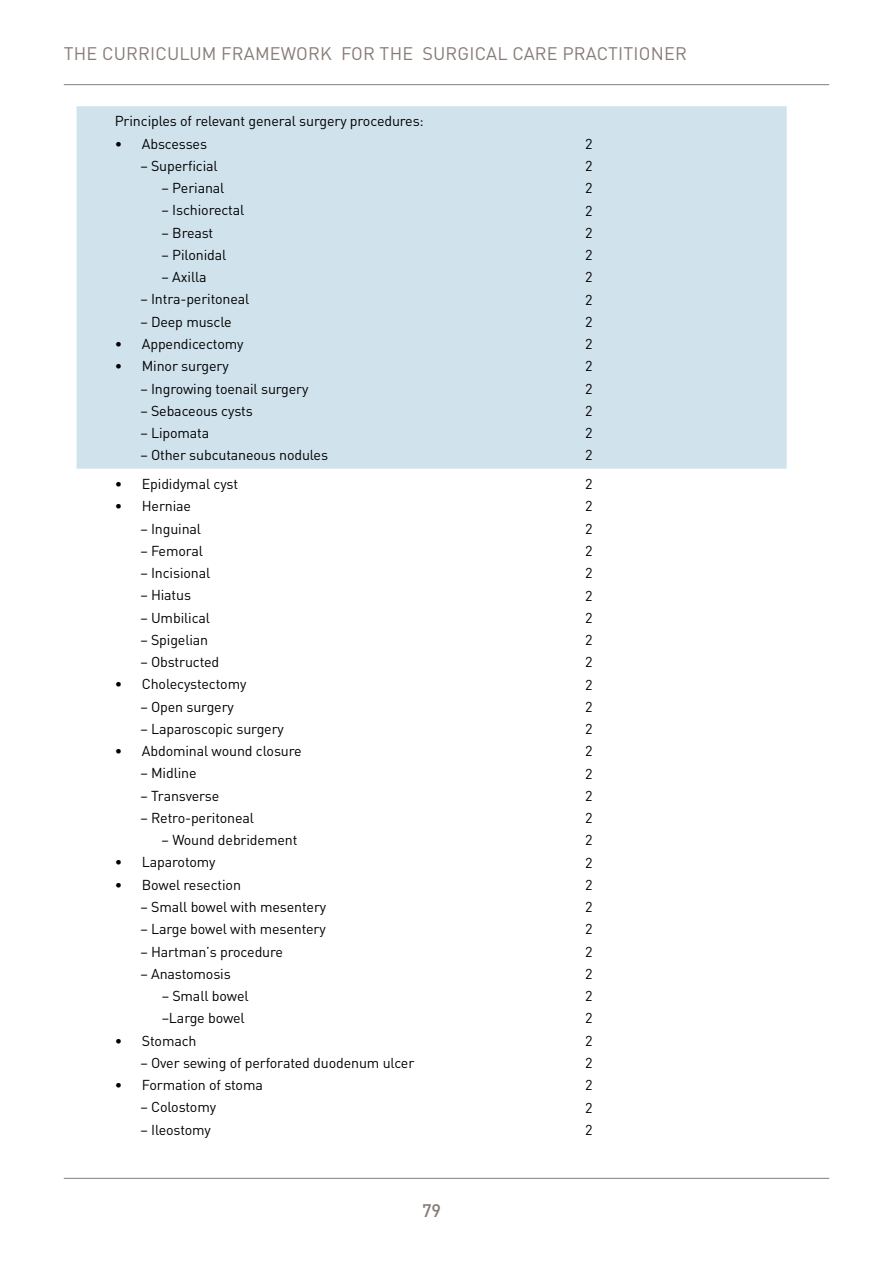
<style>
.page{position:relative;width:893px;height:1263px;background:#fff}
.page>*{position:absolute;margin:0;border:0;box-sizing:border-box;transform-origin:0 0}
.t1{font:18px "DIN Pro";letter-spacing:.01em;color:#877b77}
.t2{font:500 18px "DIN Pro";color:#877b77}
.t3{font:14.25px/22.2px "DIN";letter-spacing:-.01em;color:#000;text-align:justify}
</style>
<div class="page">
<div style="left:77px;top:106px;width:710px;height:363px;background:#d0e2ec"></div>
<hr style="left:64px;top:1178px;width:765px;height:1px;background:#877b77">
<hr style="left:64px;top:84px;width:765px;height:1px;background:#877b77">
<p class="t1" style="left:64px;top:41px;width:624px">THE CURRICULUM FRAMEWORK FOR THE SURGICAL CARE PRACTITIONER</p>
<p class="t3" style="left:115px;top:110px;width:311px">Principles of relevant general surgery procedures:</p>
<p class="t3" style="left:115px;top:132px;width:94px">• Abscesses</p>
<p class="t3" style="left:140px;top:154px;width:79px">– Superficial</p>
<p class="t3" style="left:162px;top:177px;width:64px">– Perianal</p>
<p class="t3" style="left:162px;top:199px;width:84px">– Ischiorectal</p>
<p class="t3" style="left:162px;top:221px;width:53px">– Breast</p>
<p class="t3" style="left:162px;top:243px;width:66px">– Pilonidal</p>
<p class="t3" style="left:162px;top:266px;width:47px">– Axilla</p>
<p class="t3" style="left:140px;top:288px;width:111px">– Intra-peritoneal</p>
<p class="t3" style="left:140px;top:310px;width:93px">– Deep muscle</p>
<p class="t3" style="left:115px;top:332px;width:130px">• Appendicectomy</p>
<p class="t3" style="left:115px;top:355px;width:115px">• Minor surgery</p>
<p class="t3" style="left:140px;top:377px;width:170px">– Ingrowing toenail surgery</p>
<p class="t3" style="left:140px;top:399px;width:114px">– Sebaceous cysts</p>
<p class="t3" style="left:140px;top:421px;width:70px">– Lipomata</p>
<p class="t3" style="left:140px;top:444px;width:189px">– Other subcutaneous nodules</p>
<p class="t3" style="left:115px;top:472px;width:125px">• Epididymal cyst</p>
<p class="t3" style="left:115px;top:495px;width:78px">• Herniae</p>
<p class="t3" style="left:140px;top:517px;width:62px">– Inguinal</p>
<p class="t3" style="left:140px;top:539px;width:64px">– Femoral</p>
<p class="t3" style="left:140px;top:561px;width:71px">– Incisional</p>
<p class="t3" style="left:140px;top:584px;width:52px">– Hiatus</p>
<p class="t3" style="left:140px;top:606px;width:71px">– Umbilical</p>
<p class="t3" style="left:140px;top:628px;width:69px">– Spigelian</p>
<p class="t3" style="left:140px;top:651px;width:81px">– Obstructed</p>
<p class="t3" style="left:115px;top:673px;width:133px">• Cholecystectomy</p>
<p class="t3" style="left:140px;top:695px;width:95px">– Open surgery</p>
<p class="t3" style="left:140px;top:717px;width:145px">– Laparoscopic surgery</p>
<p class="t3" style="left:115px;top:740px;width:188px">• Abdominal wound closure</p>
<p class="t3" style="left:140px;top:762px;width:58px">– Midline</p>
<p class="t3" style="left:140px;top:784px;width:81px">– Transverse</p>
<p class="t3" style="left:140px;top:806px;width:115px">– Retro-peritoneal</p>
<p class="t3" style="left:162px;top:829px;width:137px">– Wound debridement</p>
<p class="t3" style="left:115px;top:851px;width:102px">• Laparotomy</p>
<p class="t3" style="left:115px;top:873px;width:128px">• Bowel resection</p>
<p class="t3" style="left:140px;top:895px;width:187px">– Small bowel with mesentery</p>
<p class="t3" style="left:140px;top:918px;width:187px">– Large bowel with mesentery</p>
<p class="t3" style="left:140px;top:940px;width:144px">– Hartman’s procedure</p>
<p class="t3" style="left:140px;top:962px;width:92px">– Anastomosis</p>
<p class="t3" style="left:162px;top:984px;width:88px">– Small bowel –Large bowel</p>
<p class="t3" style="left:115px;top:1029px;width:83px">• Stomach</p>
<p class="t3" style="left:140px;top:1051px;width:275px">– Over sewing of perforated duodenum ulcer</p>
<p class="t3" style="left:115px;top:1073px;width:150px">• Formation of stoma</p>
<p class="t3" style="left:140px;top:1096px;width:77px">– Colostomy</p>
<p class="t3" style="left:140px;top:1118px;width:72px">– Ileostomy</p>
<p class="t2" style="left:422px;top:1198px;width:21px">79</p>
<p class="t3" style="left:585px;top:132px;width:9px">2<br>2<br>2<br>2<br>2<br>2<br>2<br>2<br>2<br>2<br>2<br>2<br>2<br>2<br>2</p>
<p class="t3" style="left:585px;top:473px;width:9px">2<br>2<br>2<br>2<br>2<br>2<br>2<br>2<br>2<br>2<br>2<br>2<br>2<br>2<br>2<br>2<br>2<br>2<br>2<br>2<br>2<br>2<br>2<br>2<br>2<br>2<br>2<br>2<br>2<br>2</p>
</div>
